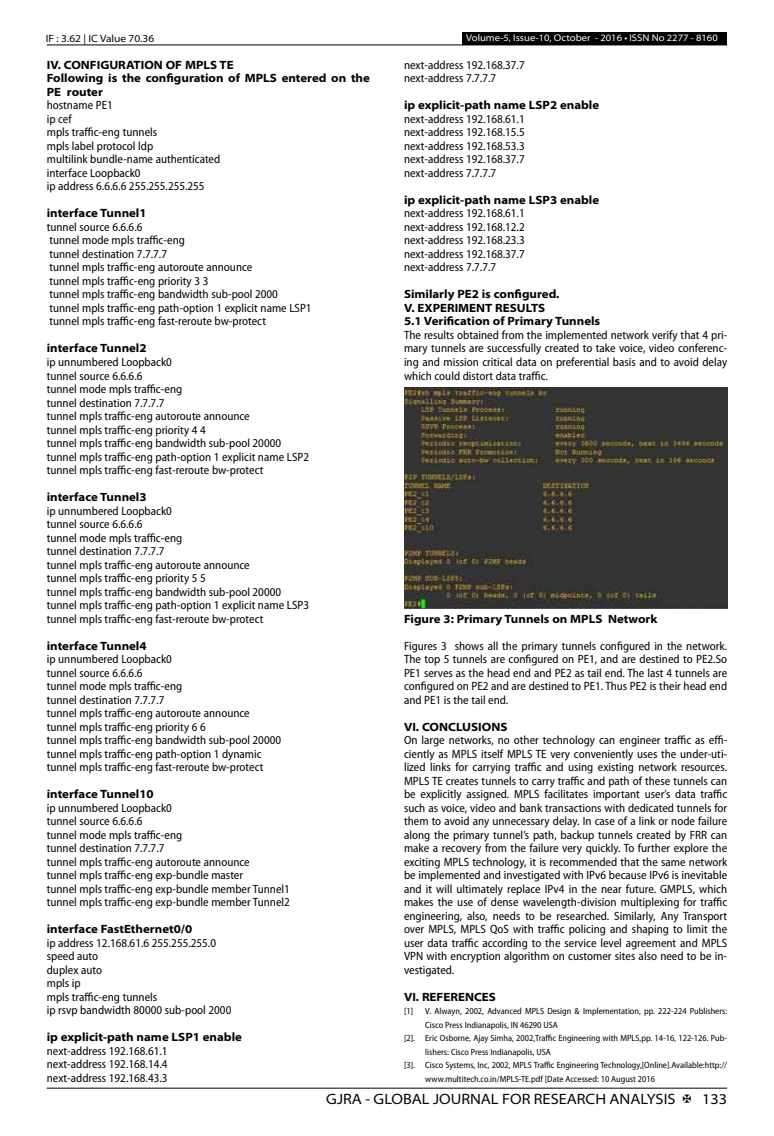
<style>
.page{position:relative;width:774px;height:1136px;background:#fff}
.page>*{position:absolute;margin:0;border:0;box-sizing:border-box;transform-origin:0 0}
.t1{font:semi-expanded 15px "Myriad Pro";color:#000}
.t2{font:semi-condensed 12px/13.5px "Myriad Pro";color:#000}
.t3{font:700 semi-expanded 12px/13.5px "Myriad Pro";color:#000}
.t4{font:semi-expanded 10.5px "Myriad Pro";color:#000}
.t5{font:semi-expanded 9.75px "Myriad Pro";color:#fff}
.t6{font:semi-condensed 9px "Myriad Pro";color:#000}
</style>
<div class="page">
<hr style="left:47px;top:1087px;width:680px;height:1px;background:#000">
<div style="left:462px;top:32px;width:265px;height:13px;background:#000"></div>
<hr style="left:47px;top:45px;width:680px;height:1px;background:#000">
<img style="left:404px;top:387px;width:323px;height:221px">
<p class="t4" style="left:46px;top:32px;width:110px">IF : 3.62 | IC Value 70.36</p>
<p class="t3" style="left:47px;top:58px;width:325px">IV. CONFIGURATION OF MPLS TE<br>Following is the configuration of MPLS entered on the<br>PE router</p>
<p class="t2" style="left:47px;top:99px;width:175px">hostname PE1<br>ip cef<br>mpls traffic-eng tunnels<br>mpls label protocol ldp<br>multilink bundle-name authenticated interface Loopback0<br>ip address 6.6.6.6 255.255.255.255</p>
<p class="t3" style="left:47px;top:207px;width:101px">interface Tunnel1</p>
<p class="t2" style="left:47px;top:220px;width:266px">tunnel source 6.6.6.6<br>tunnel mode mpls traffic-eng<br>tunnel destination 7.7.7.7<br>tunnel mpls traffic-eng autoroute announce<br>tunnel mpls traffic-eng priority 3 3<br>tunnel mpls traffic-eng bandwidth sub-pool 2000<br>tunnel mpls traffic-eng path-option 1 explicit name LSP1 tunnel mpls traffic-eng fast-reroute bw-protect</p>
<p class="t3" style="left:47px;top:342px;width:101px">interface Tunnel2</p>
<p class="t2" style="left:47px;top:355px;width:264px">ip unnumbered Loopback0<br>tunnel source 6.6.6.6<br>tunnel mode mpls traffic-eng<br>tunnel destination 7.7.7.7<br>tunnel mpls traffic-eng autoroute announce<br>tunnel mpls traffic-eng priority 4 4<br>tunnel mpls traffic-eng bandwidth sub-pool 20000 tunnel mpls traffic-eng path-option 1 explicit name LSP2 tunnel mpls traffic-eng fast-reroute bw-protect</p>
<p class="t3" style="left:47px;top:490px;width:101px">interface Tunnel3</p>
<p class="t2" style="left:47px;top:504px;width:264px">ip unnumbered Loopback0<br>tunnel source 6.6.6.6<br>tunnel mode mpls traffic-eng<br>tunnel destination 7.7.7.7<br>tunnel mpls traffic-eng autoroute announce<br>tunnel mpls traffic-eng priority 5 5<br>tunnel mpls traffic-eng bandwidth sub-pool 20000 tunnel mpls traffic-eng path-option 1 explicit name LSP3 tunnel mpls traffic-eng fast-reroute bw-protect</p>
<p class="t3" style="left:47px;top:639px;width:101px">interface Tunnel4</p>
<p class="t2" style="left:47px;top:652px;width:236px">ip unnumbered Loopback0<br>tunnel source 6.6.6.6<br>tunnel mode mpls traffic-eng<br>tunnel destination 7.7.7.7<br>tunnel mpls traffic-eng autoroute announce tunnel mpls traffic-eng priority 6 6<br>tunnel mpls traffic-eng bandwidth sub-pool 20000 tunnel mpls traffic-eng path-option 1 dynamic tunnel mpls traffic-eng fast-reroute bw-protect</p>
<p class="t3" style="left:47px;top:787px;width:109px">interface Tunnel10</p>
<p class="t2" style="left:47px;top:801px;width:245px">ip unnumbered Loopback0<br>tunnel source 6.6.6.6<br>tunnel mode mpls traffic-eng<br>tunnel destination 7.7.7.7<br>tunnel mpls traffic-eng autoroute announce<br>tunnel mpls traffic-eng exp-bundle master<br>tunnel mpls traffic-eng exp-bundle member Tunnel1 tunnel mpls traffic-eng exp-bundle member Tunnel2</p>
<p class="t3" style="left:47px;top:922px;width:147px">interface FastEthernet0/0</p>
<p class="t2" style="left:47px;top:936px;width:186px">ip address 12.168.61.6 255.255.255.0 speed auto<br>duplex auto<br>mpls ip<br>mpls traffic-eng tunnels<br>ip rsvp bandwidth 80000 sub-pool 2000</p>
<p class="t3" style="left:47px;top:1030px;width:197px">ip explicit-path name LSP1 enable</p>
<p class="t2" style="left:47px;top:1044px;width:122px;text-align:justify">next-address 192.168.61.1 next-address 192.168.14.4 next-address 192.168.43.3</p>
<p class="t5" style="left:466px;top:32px;width:253px">Volume-5, Issue-10, October - 2016 • ISSN No 2277 - 8160</p>
<p class="t2" style="left:404px;top:58px;width:122px">next-address 192.168.37.7 next-address 7.7.7.7</p>
<p class="t3" style="left:404px;top:99px;width:197px">ip explicit-path name LSP2 enable</p>
<p class="t2" style="left:404px;top:112px;width:122px;text-align:justify">next-address 192.168.61.1 next-address 192.168.15.5 next-address 192.168.53.3 next-address 192.168.37.7 next-address 7.7.7.7</p>
<p class="t3" style="left:404px;top:193px;width:197px">ip explicit-path name LSP3 enable</p>
<p class="t2" style="left:404px;top:207px;width:122px;text-align:justify">next-address 192.168.61.1 next-address 192.168.12.2 next-address 192.168.23.3 next-address 192.168.37.7 next-address 7.7.7.7</p>
<p class="t3" style="left:404px;top:288px;width:198px">Similarly PE2 is configured.<br>V. EXPERIMENT RESULTS<br>5.1 Verification of Primary Tunnels</p>
<p class="t2" style="left:404px;top:328px;width:325px;text-align:justify">The results obtained from the implemented network verify that 4 pri&shy;mary tunnels are successfully created to take voice, video conferenc&shy;ing and mission critical data on preferential basis and to avoid delay which could distort data traffic.</p>
<p class="t3" style="left:404px;top:612px;width:255px">Figure 3: Primary Tunnels on MPLS Network</p>
<p class="t2" style="left:404px;top:639px;width:325px;text-align:justify">Figures 3 shows all the primary tunnels configured in the network.<br>The top 5 tunnels are configured on PE1, and are destined to PE2.So PE1 serves as the head end and PE2 as tail end. The last 4 tunnels are configured on PE2 and are destined to PE1. Thus PE2 is their head end and PE1 is the tail end.</p>
<p class="t3" style="left:404px;top:720px;width:105px">VI. CONCLUSIONS</p>
<p class="t2" style="left:404px;top:733px;width:325px;text-align:justify">On large networks, no other technology can engineer traffic as effi&shy;ciently as MPLS itself MPLS TE very conveniently uses the under-uti&shy;lized links for carrying traffic and using existing network resources.<br>MPLS TE creates tunnels to carry traffic and path of these tunnels can be explicitly assigned. MPLS facilitates important user’s data traffic such as voice, video and bank transactions with dedicated tunnels for them to avoid any unnecessary delay. In case of a link or node failure along the primary tunnel’s path, backup tunnels created by FRR can make a recovery from the failure very quickly. To further explore the exciting MPLS technology, it is recommended that the same network be implemented and investigated with IPv6 because IPv6 is inevitable and it will ultimately replace IPv4 in the near future. GMPLS, which makes the use of dense wavelength-division multiplexing for traffic engineering, also, needs to be researched. Similarly, Any Transport over MPLS, MPLS QoS with traffic policing and shaping to limit the user data traffic according to the service level agreement and MPLS VPN with encryption algorithm on customer sites also need to be in&shy;vestigated.</p>
<p class="t3" style="left:404px;top:990px;width:93px">VI. REFERENCES</p>
<p class="t6" style="left:404px;top:1006px;width:11px">[1]</p>
<p class="t6" style="left:425px;top:1006px;width:303px">V. Alwayn, 2002, Advanced MPLS Design &amp; Implementation, pp. 222-224 Publishers:</p>
<p class="t6" style="left:425px;top:1019px;width:134px">Cisco Press Indianapolis, IN 46290 USA</p>
<p class="t6" style="left:404px;top:1033px;width:325px">[2]. Eric Osborne, Ajay Simha, 2002,Traffic Engineering with MPLS,pp. 14-16, 122-126. Pub-</p>
<p class="t6" style="left:425px;top:1046px;width:127px">lishers: Cisco Press Indianapolis, USA</p>
<p class="t6" style="left:404px;top:1060px;width:325px">[3]. Cisco Systems, Inc, 2002, MPLS Traffic Engineering Technology,[Online].Available:http://</p>
<p class="t6" style="left:425px;top:1073px;width:231px">www.multitech.co.in/MPLS-TE.pdf [Date Accessed: 10 August 2016</p>
<p class="t1" style="left:326px;top:1090px;width:351px">GJRA - GLOBAL JOURNAL FOR RESEARCH ANALYSIS</p>
<p class="t1" style="left:702px;top:1090px;width:27px">133</p>
</div>
